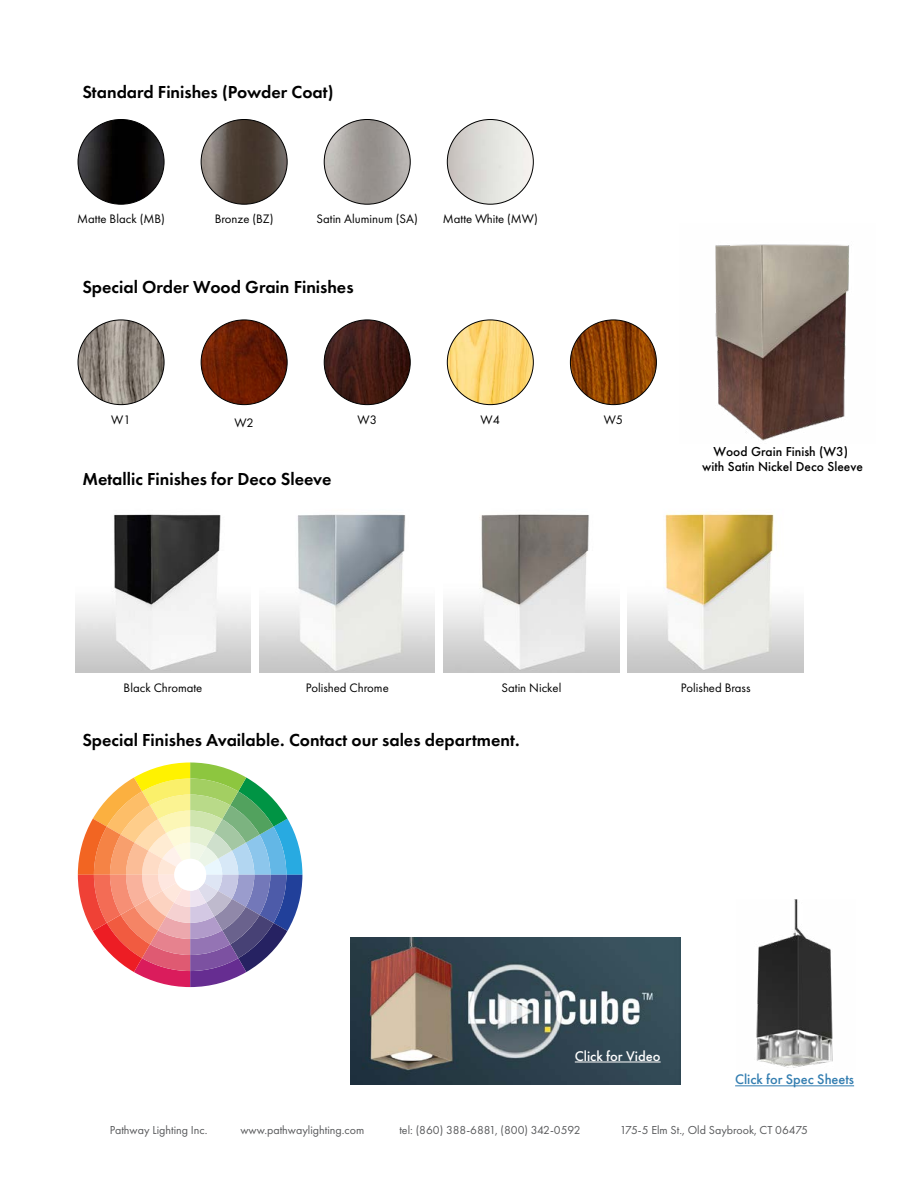
<style>
.page{position:relative;width:918px;height:1188px;background:#fff}
.page>*{position:absolute;margin:0;border:0;box-sizing:border-box;transform-origin:0 0}
.t1{font:600 18px "Futura PT";color:#000}
.t2{font:500 14.55px "Futura PT";color:#fff}
.t3{font:500 14.4px "Futura PT";color:#327db0}
.t4{font:500 13.5px/15px "Futura PT";color:#000;text-align:center}
.t5{font:12.75px "Futura PT";color:#000}
.t6{font:12px "Futura PT";color:#58595b}
</style>
<div class="page">
<img style="left:350px;top:937px;width:330px;height:147px">
<hr style="left:575px;top:1062px;width:86px;height:1px;background:#fff">
<hr style="left:735px;top:1085px;width:119px;height:1px;background:#327db0">
<img style="left:756px;top:900px;width:77px;height:168px">
<img style="left:78px;top:119px;width:86px;height:85px">
<img style="left:78px;top:320px;width:86px;height:85px">
<img style="left:201px;top:119px;width:86px;height:85px">
<img style="left:201px;top:320px;width:86px;height:85px">
<img style="left:324px;top:119px;width:86px;height:85px">
<img style="left:324px;top:320px;width:86px;height:85px">
<img style="left:447px;top:320px;width:86px;height:85px">
<img style="left:447px;top:119px;width:86px;height:85px">
<img style="left:570px;top:320px;width:86px;height:85px">
<svg style="left:78px;top:763px;width:224px;height:224px"></svg>
<img style="left:715px;top:244px;width:134px;height:197px">
<img style="left:75px;top:514px;width:176px;height:159px">
<img style="left:260px;top:514px;width:175px;height:159px">
<img style="left:444px;top:514px;width:175px;height:159px">
<img style="left:628px;top:512px;width:175px;height:161px">
<p class="t1" style="left:82px;top:80px;width:253px">Standard Finishes (Powder Coat)</p>
<p class="t5" style="left:77px;top:211px;width:89px">Matte Black (MB)</p>
<p class="t5" style="left:215px;top:211px;width:60px">Bronze (BZ)</p>
<p class="t5" style="left:317px;top:211px;width:103px">Satin Aluminum (SA)</p>
<p class="t5" style="left:443px;top:211px;width:97px">Matte White (MW)</p>
<p class="t1" style="left:82px;top:276px;width:273px">Special Order Wood Grain Finishes</p>
<p class="t5" style="left:111px;top:412px;width:21px">W1</p>
<p class="t5" style="left:234px;top:415px;width:21px">W2</p>
<p class="t5" style="left:358px;top:412px;width:21px">W3</p>
<p class="t5" style="left:481px;top:412px;width:21px">W4</p>
<p class="t5" style="left:604px;top:412px;width:21px">W5</p>
<p class="t1" style="left:82px;top:467px;width:251px">Metallic Finishes for Deco Sleeve</p>
<p class="t4" style="left:702px;top:444px;width:162px">Wood Grain Finish (W3)<br>with Satin Nickel Deco Sleeve</p>
<p class="t5" style="left:124px;top:680px;width:80px">Black Chromate</p>
<p class="t5" style="left:306px;top:680px;width:85px">Polished Chrome</p>
<p class="t5" style="left:502px;top:680px;width:61px">Satin Nickel</p>
<p class="t5" style="left:681px;top:680px;width:71px">Polished Brass</p>
<p class="t1" style="left:82px;top:729px;width:439px">Special Finishes Available. Contact our sales department.</p>
<p class="t2" style="left:575px;top:1047px;width:87px">Click for Video</p>
<p class="t3" style="left:735px;top:1071px;width:120px">Click for Spec Sheets</p>
<p class="t6" style="left:110px;top:1122px;width:99px">Pathway Lighting Inc.</p>
<p class="t6" style="left:240px;top:1122px;width:126px">www.pathwaylighting.com</p>
<p class="t6" style="left:399px;top:1122px;width:183px">tel: (860) 388-6881, (800) 342-0592</p>
<p class="t6" style="left:620px;top:1122px;width:190px">175-5 Elm St., Old Saybrook, CT 06475</p>
</div>
